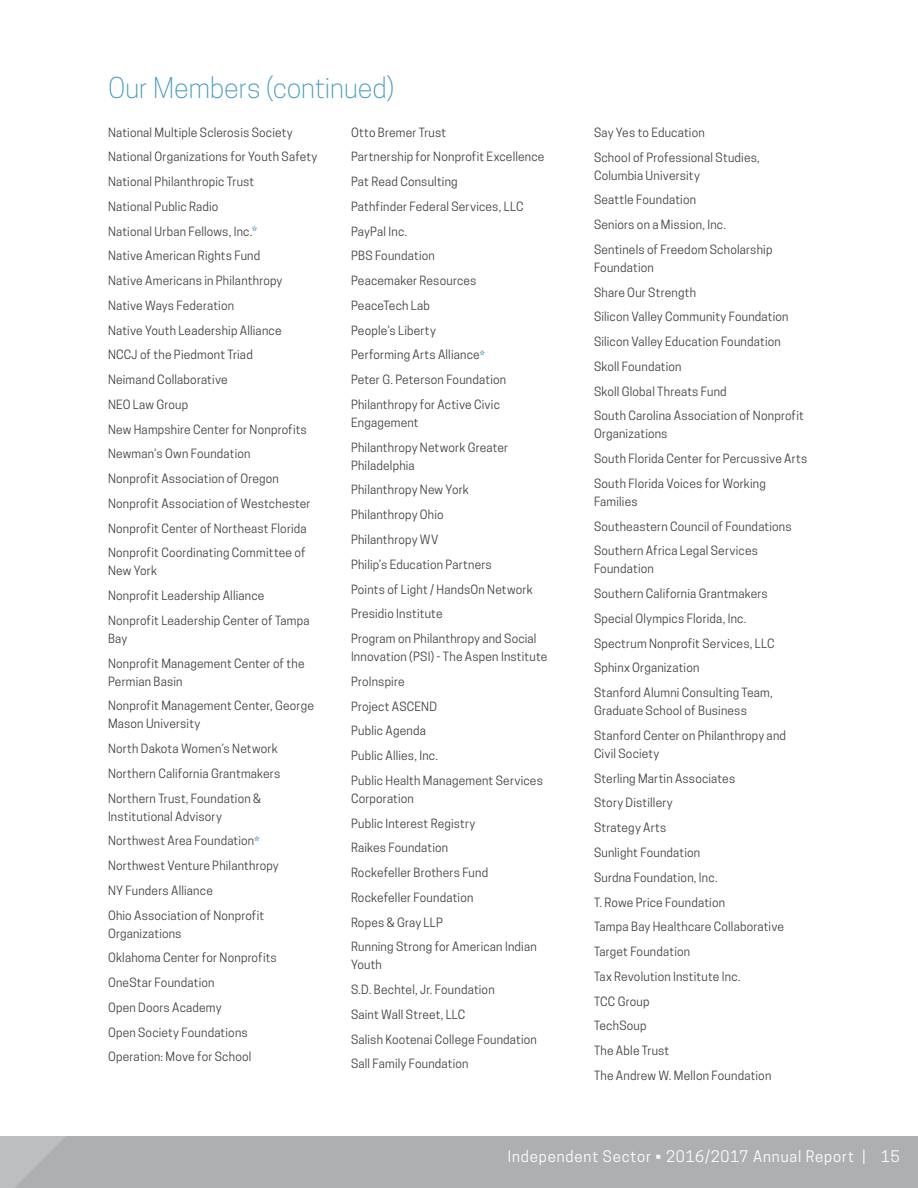
<style>
.page{position:relative;width:918px;height:1188px;background:#fff}
.page>*{position:absolute;margin:0;border:0;box-sizing:border-box;transform-origin:0 0}
.t1{font:300 27px "Cooper Hewitt";color:#4399c1}
.t2{font:15px "Cooper Hewitt";letter-spacing:.055em;color:#fff}
.t3{font:12px/24.8px "Cooper Hewitt";letter-spacing:.015em;color:#404041}
.s1{font-weight:700;color:#4399c1}
</style>
<div class="page">
<div style="left:0;top:1136px;width:918px;height:52px;background:#aeafb1"></div>
<svg style="left:0;top:1136px;width:66px;height:52px"></svg>
<h1 class="t1" style="left:108px;top:72px;width:288px">Our Members (continued)</h1>
<p class="t3" style="left:108px;top:120px;width:211px">National Multiple Sclerosis Society<br>National Organizations for Youth Safety<br>National Philanthropic Trust<br>National Public Radio<br>National Urban Fellows, Inc.<span class="s1">*<br></span>Native American Rights Fund<br>Native Americans in Philanthropy<br>Native Ways Federation<br>Native Youth Leadership Alliance<br>NCCJ of the Piedmont Triad<br>Neimand Collaborative<br>NEO Law Group<br>New Hampshire Center for Nonprofits<br>Newman’s Own Foundation<br>Nonprofit Association of Oregon<br>Nonprofit Association of Westchester<br>Nonprofit Center of Northeast Florida<br>Nonprofit Coordinating Committee of</p>
<p class="t3" style="left:108px;top:558px;width:203px">New York<br>Nonprofit Leadership Alliance<br>Nonprofit Leadership Center of Tampa</p>
<p class="t3" style="left:108px;top:626px;width:198px">Bay<br>Nonprofit Management Center of the</p>
<p class="t3" style="left:108px;top:669px;width:207px">Permian Basin<br>Nonprofit Management Center, George</p>
<p class="t3" style="left:108px;top:712px;width:174px">Mason University<br>North Dakota Women’s Network<br>Northern California Grantmakers<br>Northern Trust, Foundation &amp;</p>
<p class="t3" style="left:108px;top:804px;width:172px">Institutional Advisory<br>Northwest Area Foundation<span class="s1">*<br></span>Northwest Venture Philanthropy<br>NY Funders Alliance<br>Ohio Association of Nonprofit</p>
<p class="t3" style="left:108px;top:921px;width:170px">Organizations<br>Oklahoma Center for Nonprofits<br>OneStar Foundation<br>Open Doors Academy<br>Open Society Foundations<br>Operation: Move for School</p>
<p class="t3" style="left:351px;top:120px;width:195px">Otto Bremer Trust<br>Partnership for Nonprofit Excellence<br>Pat Read Consulting<br>Pathfinder Federal Services, LLC<br>PayPal Inc.<br>PBS Foundation<br>Peacemaker Resources<br>PeaceTech Lab<br>People’s Liberty<br>Performing Arts Alliance<span class="s1">*<br></span>Peter G. Peterson Foundation<br>Philanthropy for Active Civic</p>
<p class="t3" style="left:351px;top:410px;width:159px">Engagement<br>Philanthropy Network Greater</p>
<p class="t3" style="left:351px;top:453px;width:187px">Philadelphia<br>Philanthropy New York<br>Philanthropy Ohio<br>Philanthropy WV<br>Philip’s Education Partners<br>Points of Light / HandsOn Network<br>Presidio Institute<br>Program on Philanthropy and Social</p>
<p class="t3" style="left:351px;top:644px;width:198px">Innovation (PSI) - The Aspen Institute<br>ProInspire<br>Project ASCEND<br>Public Agenda<br>Public Allies, Inc.<br>Public Health Management Services</p>
<p class="t3" style="left:351px;top:786px;width:187px">Corporation<br>Public Interest Registry<br>Raikes Foundation<br>Rockefeller Brothers Fund<br>Rockefeller Foundation<br>Ropes &amp; Gray LLP<br>Running Strong for American Indian</p>
<p class="t3" style="left:351px;top:952px;width:187px">Youth<br>S.D. Bechtel, Jr. Foundation<br>Saint Wall Street, LLC<br>Salish Kootenai College Foundation<br>Sall Family Foundation</p>
<p class="t3" style="left:594px;top:120px;width:167px">Say Yes to Education<br>School of Professional Studies,</p>
<p class="t3" style="left:594px;top:163px;width:180px">Columbia University<br>Seattle Foundation<br>Seniors on a Mission, Inc.<br>Sentinels of Freedom Scholarship</p>
<p class="t3" style="left:594px;top:255px;width:211px">Foundation<br>Share Our Strength<br>Silicon Valley Community Foundation<br>Silicon Valley Education Foundation<br>Skoll Foundation<br>Skoll Global Threats Fund<br>South Carolina Association of Nonprofit</p>
<p class="t3" style="left:594px;top:422px;width:215px">Organizations<br>South Florida Center for Percussive Arts<br>South Florida Voices for Working</p>
<p class="t3" style="left:594px;top:489px;width:199px">Families<br>Southeastern Council of Foundations<br>Southern Africa Legal Services</p>
<p class="t3" style="left:594px;top:557px;width:182px">Foundation<br>Southern California Grantmakers<br>Special Olympics Florida, Inc.<br>Spectrum Nonprofit Services, LLC<br>Sphinx Organization<br>Stanford Alumni Consulting Team,</p>
<p class="t3" style="left:594px;top:698px;width:194px">Graduate School of Business<br>Stanford Center on Philanthropy and</p>
<p class="t3" style="left:594px;top:741px;width:192px">Civil Society<br>Sterling Martin Associates<br>Story Distillery<br>Strategy Arts<br>Sunlight Foundation<br>Surdna Foundation, Inc.<br>T. Rowe Price Foundation<br>Tampa Bay Healthcare Collaborative<br>Target Foundation<br>Tax Revolution Institute Inc.<br>TCC Group<br>TechSoup<br>The Able Trust<br>The Andrew W. Mellon Foundation</p>
<p class="t2" style="left:508px;top:1147px;width:394px">Independent Sector • 2016/2017 Annual Report | 15</p>
</div>
